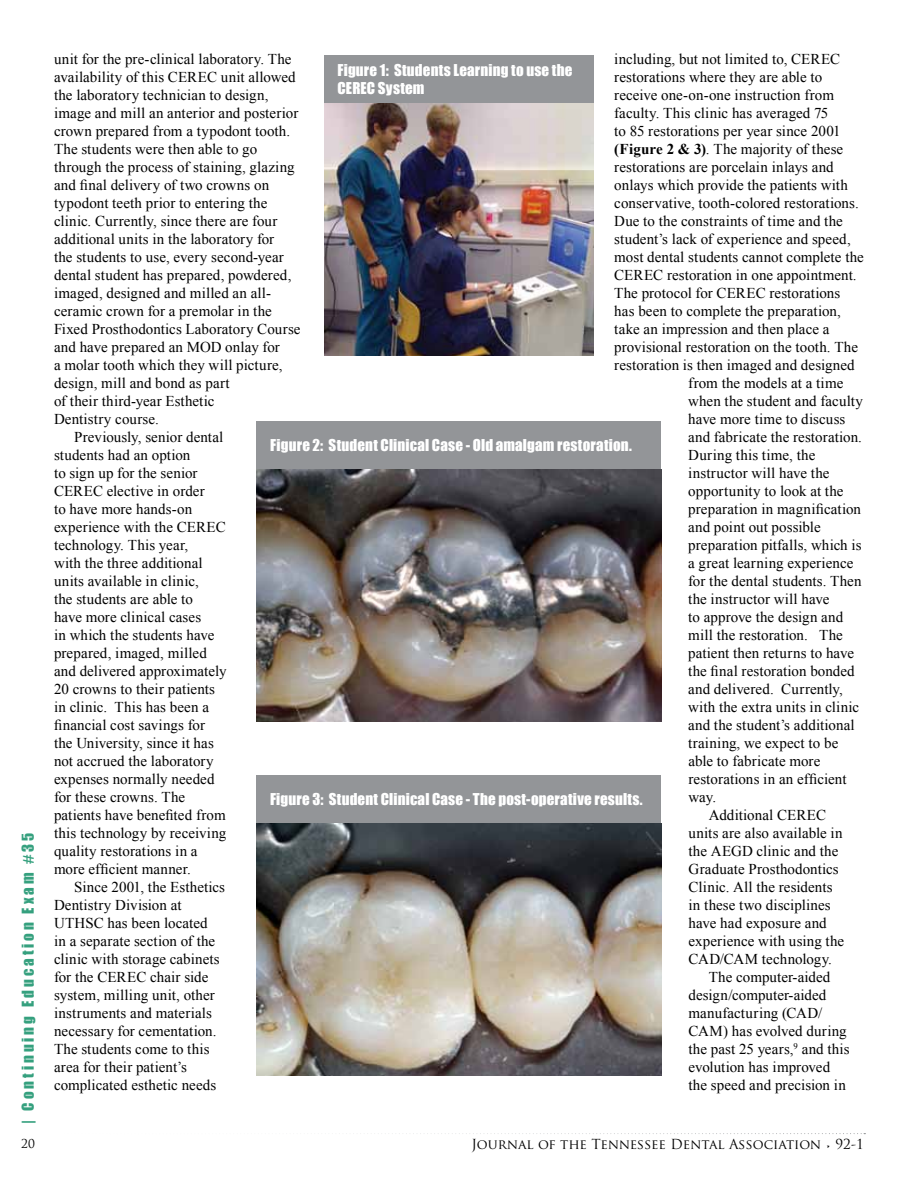
<style>
.page{position:relative;width:918px;height:1188px;background:#fff}
.page>*{position:absolute;margin:0;border:0;box-sizing:border-box;transform-origin:0 0}
.t1{font:15px "Times New Roman";letter-spacing:.005em;color:#000}
.t2{font:15px/18px "Impact";letter-spacing:.01em;color:#fff}
.t3{font:15px "Impact";letter-spacing:.2em;color:#35a07e}
.t4{font:13.5px "Trajan Pro";color:#000}
.t5{font:12px "Trajan Pro";color:#000}
.s1{font-weight:700}
</style>
<div class="page">
<svg style="left:346px;top:1133px;width:519px;height:1px"></svg>
<img style="left:324px;top:103px;width:270px;height:252px">
<div style="left:324px;top:56px;width:270px;height:47px;background:#939598"></div>
<img style="left:257px;top:469px;width:404px;height:252px">
<div style="left:257px;top:422px;width:404px;height:47px;background:#939598"></div>
<img style="left:256px;top:823px;width:406px;height:252px">
<div style="left:256px;top:776px;width:406px;height:47px;background:#939598"></div>
<p class="t3" style="left:16px;top:1124px;width:292px;rotate:-90deg">| Continuing Education Exam #35</p>
<p class="t5" style="left:21px;top:1136px;width:15px">20</p>
<p class="t1" style="left:54px;top:49px;width:239px">unit for the pre-clinical laboratory. The</p>
<p class="t1" style="left:54px;top:67px;width:243px">availability of this CEREC unit allowed</p>
<p class="t1" style="left:54px;top:85px;width:216px">the laboratory technician to design,</p>
<p class="t1" style="left:54px;top:103px;width:246px">image and mill an anterior and posterior</p>
<p class="t1" style="left:54px;top:121px;width:238px">crown prepared from a typodont tooth.</p>
<p class="t1" style="left:54px;top:139px;width:205px">The students were then able to go</p>
<p class="t1" style="left:54px;top:157px;width:242px">through the process of staining, glazing</p>
<p class="t1" style="left:54px;top:175px;width:217px">and final delivery of two crowns on</p>
<p class="t1" style="left:54px;top:193px;width:215px">typodont teeth prior to entering the</p>
<p class="t1" style="left:54px;top:211px;width:225px">clinic. Currently, since there are four</p>
<p class="t1" style="left:54px;top:229px;width:222px">additional units in the laboratory for</p>
<p class="t1" style="left:54px;top:247px;width:231px">the students to use, every second-year</p>
<p class="t1" style="left:54px;top:265px;width:239px">dental student has prepared, powdered,</p>
<p class="t1" style="left:54px;top:283px;width:219px">imaged, designed and milled an all-</p>
<p class="t1" style="left:54px;top:301px;width:219px">ceramic crown for a premolar in the</p>
<p class="t1" style="left:54px;top:319px;width:248px">Fixed Prosthodontics Laboratory Course</p>
<p class="t1" style="left:54px;top:337px;width:227px">and have prepared an MOD onlay for</p>
<p class="t1" style="left:54px;top:355px;width:230px">a molar tooth which they will picture,</p>
<p class="t1" style="left:54px;top:373px;width:177px">design, mill and bond as part</p>
<p class="t1" style="left:54px;top:391px;width:162px">of their third-year Esthetic</p>
<p class="t1" style="left:54px;top:409px;width:106px">Dentistry course.</p>
<p class="t1" style="left:74px;top:427px;width:151px">Previously, senior dental</p>
<p class="t1" style="left:54px;top:445px;width:138px">students had an option</p>
<p class="t1" style="left:54px;top:463px;width:145px">to sign up for the senior</p>
<p class="t1" style="left:54px;top:481px;width:152px">CEREC elective in order</p>
<p class="t1" style="left:54px;top:499px;width:140px">to have more hands-on</p>
<p class="t1" style="left:54px;top:517px;width:173px">experience with the CEREC</p>
<p class="t1" style="left:54px;top:535px;width:136px">technology. This year,</p>
<p class="t1" style="left:54px;top:553px;width:150px">with the three additional</p>
<p class="t1" style="left:54px;top:571px;width:146px">units available in clinic,</p>
<p class="t1" style="left:54px;top:589px;width:141px">the students are able to</p>
<p class="t1" style="left:54px;top:607px;width:149px">have more clinical cases</p>
<p class="t1" style="left:54px;top:625px;width:162px">in which the students have</p>
<p class="t1" style="left:54px;top:643px;width:154px">prepared, imaged, milled</p>
<p class="t1" style="left:54px;top:661px;width:174px">and delivered approximately</p>
<p class="t1" style="left:54px;top:679px;width:163px">20 crowns to their patients</p>
<p class="t1" style="left:54px;top:697px;width:157px">in clinic. This has been a</p>
<p class="t1" style="left:54px;top:715px;width:153px">financial cost savings for</p>
<p class="t1" style="left:54px;top:733px;width:161px">the University, since it has</p>
<p class="t1" style="left:54px;top:751px;width:161px">not accrued the laboratory</p>
<p class="t1" style="left:54px;top:769px;width:162px">expenses normally needed</p>
<p class="t1" style="left:54px;top:787px;width:133px">for these crowns. The</p>
<p class="t1" style="left:54px;top:805px;width:173px">patients have benefited from</p>
<p class="t1" style="left:54px;top:823px;width:174px">this technology by receiving</p>
<p class="t1" style="left:54px;top:841px;width:145px">quality restorations in a</p>
<p class="t1" style="left:54px;top:859px;width:138px">more efficient manner.</p>
<p class="t1" style="left:74px;top:877px;width:152px">Since 2001, the Esthetics</p>
<p class="t1" style="left:54px;top:895px;width:129px">Dentistry Division at</p>
<p class="t1" style="left:54px;top:913px;width:155px">UTHSC has been located</p>
<p class="t1" style="left:54px;top:931px;width:163px">in a separate section of the</p>
<p class="t1" style="left:54px;top:949px;width:167px">clinic with storage cabinets</p>
<p class="t1" style="left:54px;top:967px;width:156px">for the CEREC chair side</p>
<p class="t1" style="left:54px;top:985px;width:162px">system, milling unit, other</p>
<p class="t1" style="left:54px;top:1003px;width:159px">instruments and materials</p>
<p class="t1" style="left:54px;top:1021px;width:164px">necessary for cementation.</p>
<p class="t1" style="left:54px;top:1039px;width:157px">The students come to this</p>
<p class="t1" style="left:54px;top:1057px;width:134px">area for their patient’s</p>
<p class="t1" style="left:54px;top:1075px;width:164px">complicated esthetic needs</p>
<p class="t1" style="left:614px;top:49px;width:228px">including, but not limited to, CEREC</p>
<p class="t1" style="left:614px;top:67px;width:210px">restorations where they are able to</p>
<p class="t1" style="left:614px;top:85px;width:221px">receive one-on-one instruction from</p>
<p class="t1" style="left:614px;top:103px;width:216px">faculty. This clinic has averaged 75</p>
<p class="t1" style="left:614px;top:121px;width:228px">to 85 restorations per year since 2001</p>
<p class="t1" style="left:614px;top:139px;width:231px"><span class="s1">(Figure 2 &amp; 3)</span>. The majority of these</p>
<p class="t1" style="left:614px;top:157px;width:221px">restorations are porcelain inlays and</p>
<p class="t1" style="left:614px;top:175px;width:235px">onlays which provide the patients with</p>
<p class="t1" style="left:614px;top:193px;width:246px">conservative, tooth-colored restorations.</p>
<p class="t1" style="left:614px;top:211px;width:230px">Due to the constraints of time and the</p>
<p class="t1" style="left:614px;top:229px;width:238px">student’s lack of experience and speed,</p>
<p class="t1" style="left:614px;top:247px;width:251px">most dental students cannot complete the</p>
<p class="t1" style="left:614px;top:265px;width:244px">CEREC restoration in one appointment.</p>
<p class="t1" style="left:614px;top:283px;width:228px">The protocol for CEREC restorations</p>
<p class="t1" style="left:614px;top:301px;width:228px">has been to complete the preparation,</p>
<p class="t1" style="left:614px;top:319px;width:217px">take an impression and then place a</p>
<p class="t1" style="left:614px;top:337px;width:245px">provisional restoration on the tooth. The</p>
<p class="t1" style="left:614px;top:355px;width:242px">restoration is then imaged and designed</p>
<p class="t1" style="left:688px;top:373px;width:157px">from the models at a time</p>
<p class="t1" style="left:688px;top:391px;width:176px">when the student and faculty</p>
<p class="t1" style="left:688px;top:409px;width:159px">have more time to discuss</p>
<p class="t1" style="left:688px;top:427px;width:175px">and fabricate the restoration.</p>
<p class="t1" style="left:688px;top:445px;width:129px">During this time, the</p>
<p class="t1" style="left:688px;top:463px;width:143px">instructor will have the</p>
<p class="t1" style="left:688px;top:481px;width:157px">opportunity to look at the</p>
<p class="t1" style="left:688px;top:499px;width:174px">preparation in magnification</p>
<p class="t1" style="left:688px;top:517px;width:134px">and point out possible</p>
<p class="t1" style="left:688px;top:535px;width:175px">preparation pitfalls, which is</p>
<p class="t1" style="left:688px;top:553px;width:167px">a great learning experience</p>
<p class="t1" style="left:688px;top:571px;width:175px">for the dental students. Then</p>
<p class="t1" style="left:688px;top:589px;width:143px">the instructor will have</p>
<p class="t1" style="left:688px;top:607px;width:156px">to approve the design and</p>
<p class="t1" style="left:688px;top:625px;width:156px">mill the restoration. The</p>
<p class="t1" style="left:688px;top:643px;width:167px">patient then returns to have</p>
<p class="t1" style="left:688px;top:661px;width:168px">the final restoration bonded</p>
<p class="t1" style="left:688px;top:679px;width:156px">and delivered. Currently,</p>
<p class="t1" style="left:688px;top:697px;width:172px">with the extra units in clinic</p>
<p class="t1" style="left:688px;top:715px;width:168px">and the student’s additional</p>
<p class="t1" style="left:688px;top:733px;width:152px">training, we expect to be</p>
<p class="t1" style="left:688px;top:751px;width:133px">able to fabricate more</p>
<p class="t1" style="left:688px;top:769px;width:160px">restorations in an efficient</p>
<p class="t1" style="left:688px;top:787px;width:29px">way.</p>
<p class="t1" style="left:709px;top:805px;width:119px">Additional CEREC</p>
<p class="t1" style="left:688px;top:823px;width:156px">units are also available in</p>
<p class="t1" style="left:688px;top:841px;width:151px">the AEGD clinic and the</p>
<p class="t1" style="left:688px;top:859px;width:152px">Graduate Prosthodontics</p>
<p class="t1" style="left:688px;top:877px;width:146px">Clinic. All the residents</p>
<p class="t1" style="left:688px;top:895px;width:144px">in these two disciplines</p>
<p class="t1" style="left:688px;top:913px;width:140px">have had exposure and</p>
<p class="t1" style="left:688px;top:931px;width:157px">experience with using the</p>
<p class="t1" style="left:688px;top:949px;width:145px">CAD/CAM technology.</p>
<p class="t1" style="left:709px;top:967px;width:123px">The computer-aided</p>
<p class="t1" style="left:688px;top:985px;width:139px">design/computer-aided</p>
<p class="t1" style="left:688px;top:1003px;width:135px">manufacturing (CAD/</p>
<p class="t1" style="left:688px;top:1021px;width:160px">CAM) has evolved during</p>
<p class="t1" style="left:688px;top:1039px;width:163px">the past 25 years,<sup>9</sup> and this</p>
<p class="t1" style="left:689px;top:1057px;width:143px">evolution has improved</p>
<p class="t1" style="left:689px;top:1075px;width:159px">the speed and precision in</p>
<p class="t2" style="left:338px;top:61px;width:236px">Figure 1: Students Learning to use the<br>CEREC System</p>
<p class="t2" style="left:270px;top:436px;width:363px">Figure 2: Student Clinical Case - Old amalgam restoration.</p>
<p class="t2" style="left:270px;top:790px;width:374px">Figure 3: Student Clinical Case - The post-operative results.</p>
<p class="t4" style="left:471px;top:1135px;width:394px">Journal of the Tennessee Dental Association • 92-1</p>
</div>
